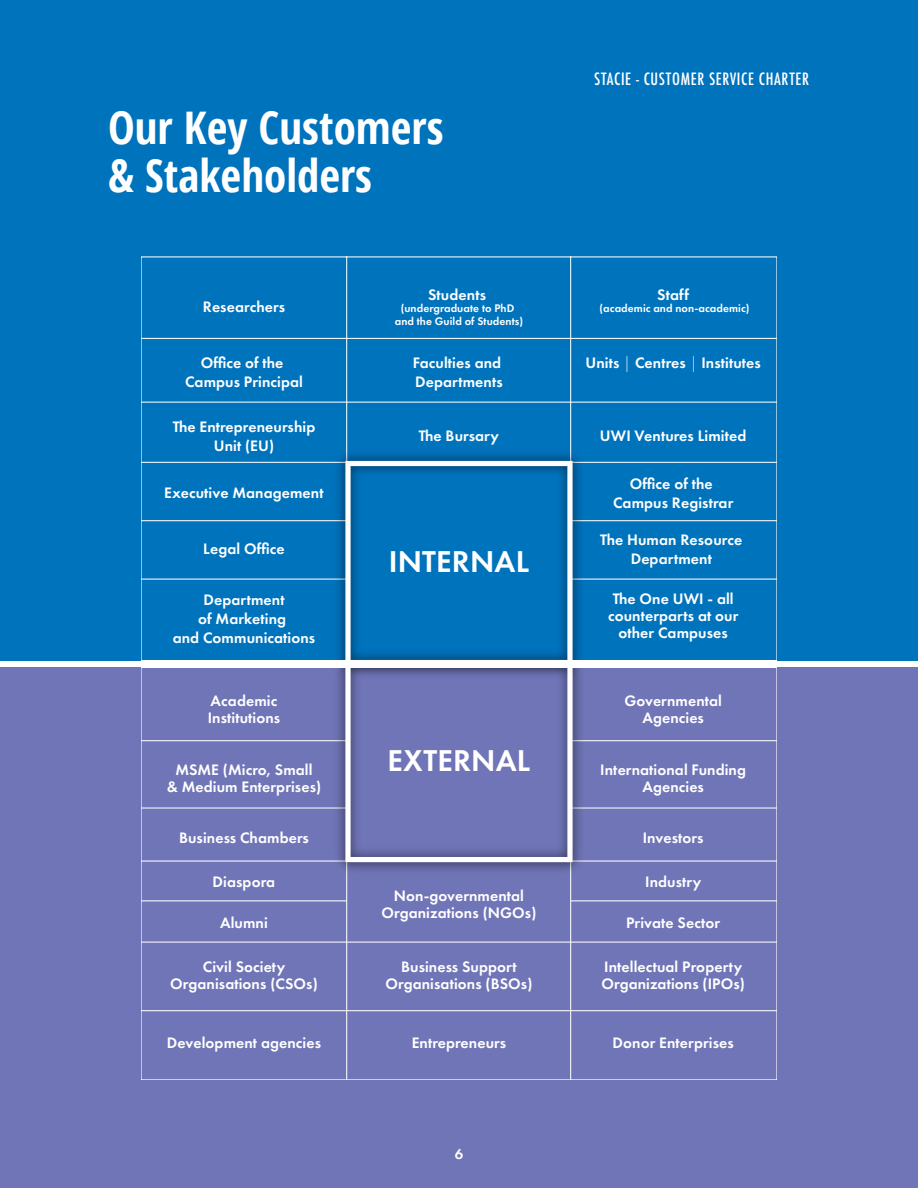
<style>
.page{position:relative;width:918px;height:1188px;background:#fff}
.page>*{position:absolute;margin:0;border:0;box-sizing:border-box;transform-origin:0 0}
.t1{font:700 condensed 45px/48px "Open Sans";color:#fff}
.t2{font:600 31.2px "Futura PT";letter-spacing:.005em;color:#fff}
.t3{font:500 condensed 16.5px "Futura";letter-spacing:.04em;color:#fff}
.t4{font:600 15.75px/17px "Futura PT";letter-spacing:.005em;color:#fff;text-align:center}
.t5{font:600 15px "Futura PT";color:#fff}
.t6{font:600 11.4px/12.9px "Futura PT";letter-spacing:.005em;color:#fff;text-align:center}
.s1{font-weight:300}
</style>
<div class="page">
<div style="left:0;top:0;width:918px;height:660px;background:#0073bd"></div>
<div style="left:0;top:668px;width:918px;height:520px;background:#6f75b7"></div>
<hr style="left:141px;top:579px;width:636px;height:1px;background:#fff">
<hr style="left:141px;top:740px;width:636px;height:1px;background:#fff">
<hr style="left:141px;top:807px;width:636px;height:2px;background:#fff">
<hr style="left:141px;top:861px;width:636px;height:1px;background:#fff">
<hr style="left:571px;top:900px;width:206px;height:1px;background:#fff">
<hr style="left:141px;top:900px;width:206px;height:1px;background:#fff">
<hr style="left:141px;top:942px;width:636px;height:1px;background:#fff">
<hr style="left:141px;top:1010px;width:636px;height:1px;background:#fff">
<hr style="left:141px;top:520px;width:636px;height:1px;background:#fff">
<hr style="left:141px;top:462px;width:636px;height:1px;background:#fff">
<hr style="left:141px;top:402px;width:636px;height:1px;background:#fff">
<hr style="left:141px;top:338px;width:636px;height:1px;background:#fff">
<hr style="left:346px;top:257px;width:1px;height:403px;background:#fff">
<hr style="left:570px;top:257px;width:1px;height:403px;background:#fff">
<hr style="left:570px;top:666px;width:1px;height:414px;background:#fff">
<hr style="left:346px;top:666px;width:1px;height:414px;background:#fff">
<img style="left:330px;top:445px;width:258px;height:215px">
<svg style="left:345px;top:461px;width:228px;height:199px"></svg>
<img style="left:330px;top:668px;width:258px;height:210px">
<svg style="left:345px;top:668px;width:228px;height:194px"></svg>
<h1 class="t1" style="left:108px;top:102px;width:337px">Our Key Customers &amp; Stakeholders</h1>
<p class="t4" style="left:203px;top:298px;width:84px">Researchers</p>
<p class="t4" style="left:428px;top:286px;width:59px">Students</p>
<p class="t6" style="left:395px;top:302px;width:130px">(undergraduate to PhD and the Guild of Students)</p>
<p class="t3" style="left:594px;top:68px;width:217px">STACIE - CUSTOMER SERVICE CHARTER</p>
<p class="t4" style="left:657px;top:286px;width:33px">Staff</p>
<p class="t6" style="left:600px;top:302px;width:152px">(academic and non-academic)</p>
<p class="t4" style="left:185px;top:353px;width:119px;line-height:19px">Office of the<br>Campus Principal</p>
<p class="t4" style="left:173px;top:417px;width:144px;line-height:19px">The Entrepreneurship<br>Unit (EU)</p>
<p class="t4" style="left:164px;top:484px;width:161px">Executive Management</p>
<p class="t4" style="left:203px;top:540px;width:83px">Legal Office</p>
<p class="t4" style="left:173px;top:590px;width:144px;line-height:19px">Department<br>of Marketing<br>and Communications</p>
<p class="t4" style="left:208px;top:693px;width:74px;text-align:left">Academic<br>Institutions</p>
<p class="t4" style="left:167px;top:761px;width:156px">MSME (Micro, Small<br>&amp; Medium Enterprises)</p>
<p class="t4" style="left:179px;top:829px;width:131px">Business Chambers</p>
<p class="t4" style="left:213px;top:873px;width:64px">Diaspora</p>
<p class="t4" style="left:220px;top:914px;width:49px">Alumni</p>
<p class="t4" style="left:170px;top:958px;width:149px">Civil Society<br>Organisations (CSOs)</p>
<p class="t4" style="left:167px;top:1034px;width:156px">Development agencies</p>
<p class="t4" style="left:413px;top:354px;width:90px">Faculties and</p>
<p class="t4" style="left:585px;top:354px;width:177px">Units <span class="s1">|</span> Centres <span class="s1">|</span> Institutes</p>
<p class="t4" style="left:415px;top:373px;width:89px">Departments</p>
<p class="t4" style="left:419px;top:428px;width:82px">The Bursary</p>
<h2 class="t2" style="left:389px;top:542px;width:142px">INTERNAL</h2>
<h2 class="t2" style="left:388px;top:741px;width:144px">EXTERNAL</h2>
<p class="t4" style="left:381px;top:887px;width:156px">Non-governmental<br>Organizations (NGOs)</p>
<p class="t4" style="left:385px;top:958px;width:148px">Business Support<br>Organisations (BSOs)</p>
<p class="t4" style="left:600px;top:428px;width:148px">UWI Ventures Limited</p>
<p class="t4" style="left:613px;top:474px;width:122px;line-height:19px">Office of the<br>Campus Registrar</p>
<p class="t4" style="left:600px;top:530px;width:144px;line-height:19px">The Human Resource<br>Department</p>
<p class="t4" style="left:608px;top:590px;width:132px">The One UWI - all counterparts at our other Campuses</p>
<p class="t4" style="left:624px;top:693px;width:99px">Governmental<br>Agencies</p>
<p class="t4" style="left:600px;top:761px;width:147px">International Funding<br>Agencies</p>
<p class="t4" style="left:643px;top:829px;width:62px">Investors</p>
<p class="t4" style="left:645px;top:873px;width:58px">Industry</p>
<p class="t4" style="left:626px;top:914px;width:96px">Private Sector</p>
<p class="t4" style="left:601px;top:958px;width:145px;text-align:left">Intellectual Property<br>Organizations (IPOs)</p>
<p class="t4" style="left:412px;top:1034px;width:96px">Entrepreneurs</p>
<p class="t4" style="left:613px;top:1034px;width:123px">Donor Enterprises</p>
<p class="t5" style="left:455px;top:1145px;width:10px">6</p>
</div>
